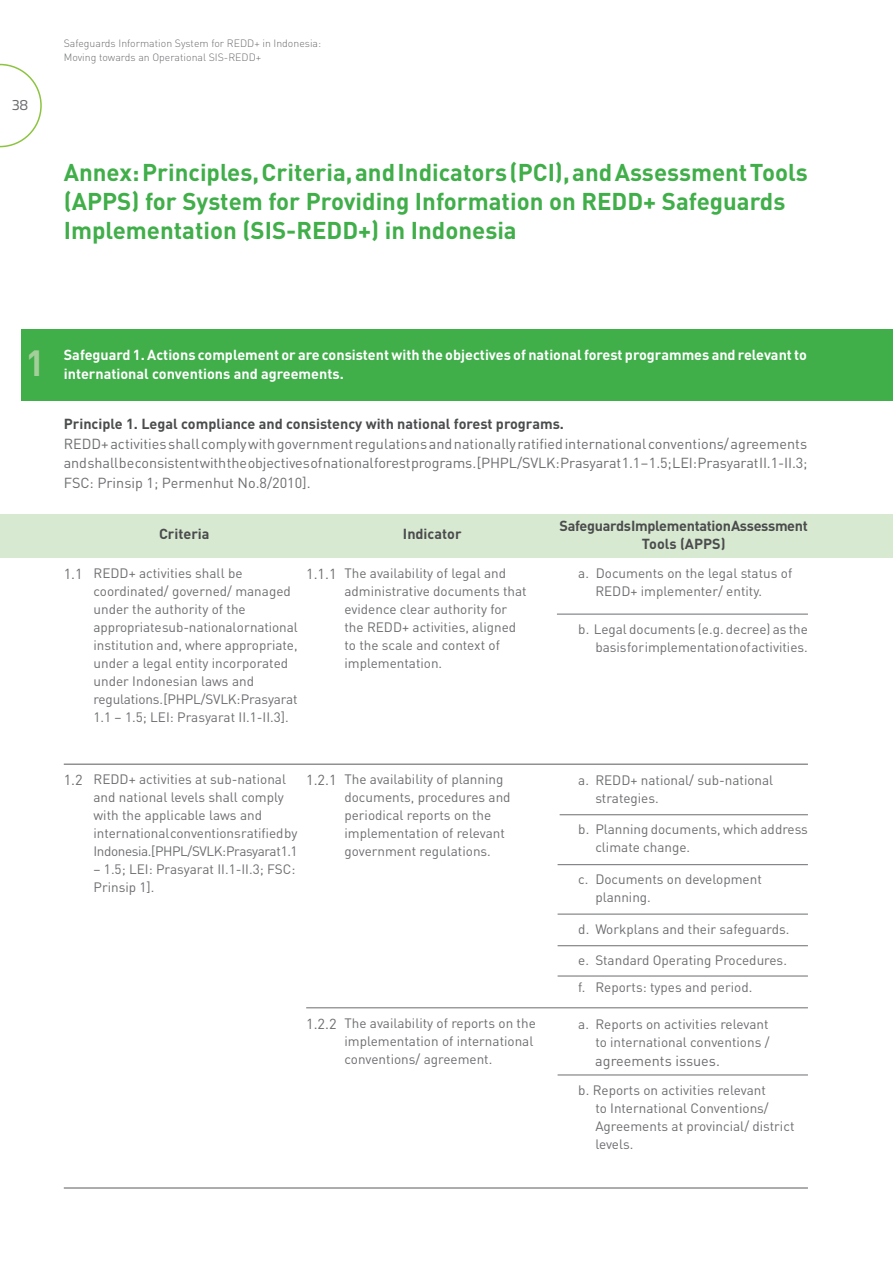
<style>
.page{position:relative;width:893px;height:1263px;background:#fff}
.page>*{position:absolute;margin:0;border:0;box-sizing:border-box;transform-origin:0 0}
.t1{font:700 36px "DIN Pro";color:#a3cf9a}
.t2{font:700 24px/28.8px "DIN Pro";color:#40ae49}
.t3{font:15px "Titillium Maps 29 L 400 wt";color:#6c6d70}
.t4{font:14.4px/19.5px "DIN Pro";color:#6c6d70;text-align:justify}
.t5{font:700 14.4px "DIN Pro";color:#fff}
.t6{font:700 14.4px "DIN Pro";color:#4b4c4d}
.t7{font:700 14.4px/18px "DIN Pro";letter-spacing:-.02em;color:#4b4c4d;text-align:center}
.t8{font:13.5px/18px "DIN Pro";color:#6c6d70}
.t9{font:300 10.5px/13.5px "DIN Pro";color:#6c6d70}
</style>
<div class="page">
<svg style="left:0;top:64px;width:42px;height:83px"></svg>
<div style="left:21px;top:329px;width:872px;height:71px;background:#40ae49"></div>
<div style="left:0;top:514px;width:893px;height:44px;background:#d8e9d2"></div>
<hr style="left:64px;top:764px;width:744px;height:1px;background:#6c6d70">
<hr style="left:306px;top:1007px;width:502px;height:1px;background:#6c6d70">
<hr style="left:557px;top:614px;width:251px;height:1px;background:#6c6d70">
<hr style="left:558px;top:1075px;width:250px;height:1px;background:#6c6d70">
<hr style="left:560px;top:814px;width:248px;height:1px;background:#6c6d70">
<hr style="left:558px;top:864px;width:250px;height:1px;background:#6c6d70">
<hr style="left:558px;top:914px;width:250px;height:1px;background:#6c6d70">
<hr style="left:558px;top:945px;width:250px;height:1px;background:#6c6d70">
<hr style="left:558px;top:976px;width:250px;height:1px;background:#6c6d70">
<hr style="left:64px;top:1187px;width:744px;height:1px;background:#6c6d70">
<p class="t3" style="left:12px;top:94px;width:17px">38</p>
<p class="t9" style="left:64px;top:36px;width:259px">Safeguards Information System for REDD+ in Indonesia:<br>Moving towards an Operational SIS-REDD+</p>
<h2 class="t2" style="left:64px;top:157px;width:746px">Annex: Principles, Criteria, and Indicators (PCI), and Assessment Tools (APPS) for System for Providing Information on REDD+ Safeguards<br>Implementation (SIS-REDD+) in Indonesia</h2>
<h1 class="t1" style="left:26px;top:339px;width:21px">1</h1>
<p class="t5" style="left:64px;top:345px;width:745px">Safeguard 1. Actions complement or are consistent with the objectives of national forest programmes and relevant to</p>
<p class="t5" style="left:64px;top:364px;width:281px">international conventions and agreements.</p>
<p class="t6" style="left:64px;top:414px;width:502px">Principle 1. Legal compliance and consistency with national forest programs.</p>
<p class="t4" style="left:64px;top:433px;width:745px">REDD+ activities shall comply with government regulations and nationally ratified international conventions/ agreements and shall be consistent with the objectives of national forest programs. [PHPL/SVLK: Prasyarat 1.1 – 1.5; LEI: Prasyarat II.1-II.3; FSC: Prinsip 1; Permenhut No.8/2010].</p>
<p class="t4" style="left:64px;top:563px;width:20px">1.1</p>
<p class="t6" style="left:159px;top:524px;width:52px">Criteria</p>
<p class="t6" style="left:403px;top:524px;width:60px">Indicator</p>
<p class="t7" style="left:560px;top:516px;width:250px">Safeguards Implementation Assessment<br>Tools (APPS)</p>
<p class="t8" style="left:94px;top:563px;width:206px">REDD+ activities shall be coordinated/ governed/ managed under the authority of the appropriate sub-national or national institution and, where appropriate, under a legal entity incorporated under Indonesian laws and regulations. [PHPL/SVLK: Prasyarat 1.1 – 1.5; LEI: Prasyarat II.1-II.3].</p>
<p class="t8" style="left:344px;top:563px;width:184px">The availability of legal and administrative documents that evidence clear authority for the REDD+ activities, aligned to the scale and context of implementation.</p>
<p class="t8" style="left:595px;top:563px;width:198px;text-indent:-17px">a. Documents on the legal status of<br>REDD+ implementer/ entity.</p>
<p class="t4" style="left:306px;top:563px;width:32px">1.1.1</p>
<p class="t8" style="left:578px;top:620px;width:231px;text-align:right">b. Legal documents (e.g. decree) as the basis for implementation of activities.</p>
<p class="t4" style="left:64px;top:770px;width:20px">1.2</p>
<p class="t8" style="left:94px;top:770px;width:206px">REDD+ activities at sub-national and national levels shall comply with the applicable laws and international conventions ratified by Indonesia. [PHPL/SVLK: Prasyarat 1.1</p>
<p class="t8" style="left:94px;top:860px;width:203px">– 1.5; LEI: Prasyarat II.1-II.3; FSC:<br>Prinsip 1].</p>
<p class="t4" style="left:306px;top:770px;width:32px">1.2.1</p>
<p class="t8" style="left:344px;top:770px;width:168px">The availability of planning documents, procedures and periodical reports on the implementation of relevant government regulations.</p>
<p class="t4" style="left:306px;top:1014px;width:32px">1.2.2</p>
<p class="t8" style="left:344px;top:1014px;width:193px">The availability of reports on the implementation of international conventions/ agreement.</p>
<p class="t8" style="left:595px;top:770px;width:179px;text-indent:-17px">a. REDD+ national/ sub-national strategies.</p>
<p class="t8" style="left:595px;top:820px;width:214px;text-indent:-17px">b. Planning documents, which address climate change.</p>
<p class="t8" style="left:595px;top:869px;width:168px;text-indent:-17px">c. Documents on development planning.</p>
<p class="t8" style="left:578px;top:920px;width:213px">d. Workplans and their safeguards.</p>
<p class="t8" style="left:578px;top:945px;width:210px;line-height:27.5px">e. Standard Operating Procedures. f. Reports: types and period.</p>
<p class="t8" style="left:578px;top:1014px;width:193px;text-align:right">a. Reports on activities relevant to international conventions /</p>
<p class="t4" style="left:595px;top:1050px;width:126px">agreements issues.</p>
<p class="t8" style="left:595px;top:1080px;width:201px;text-indent:-17px">b. Reports on activities relevant<br>to International Conventions/<br>Agreements at provincial/ district levels.</p>
</div>
